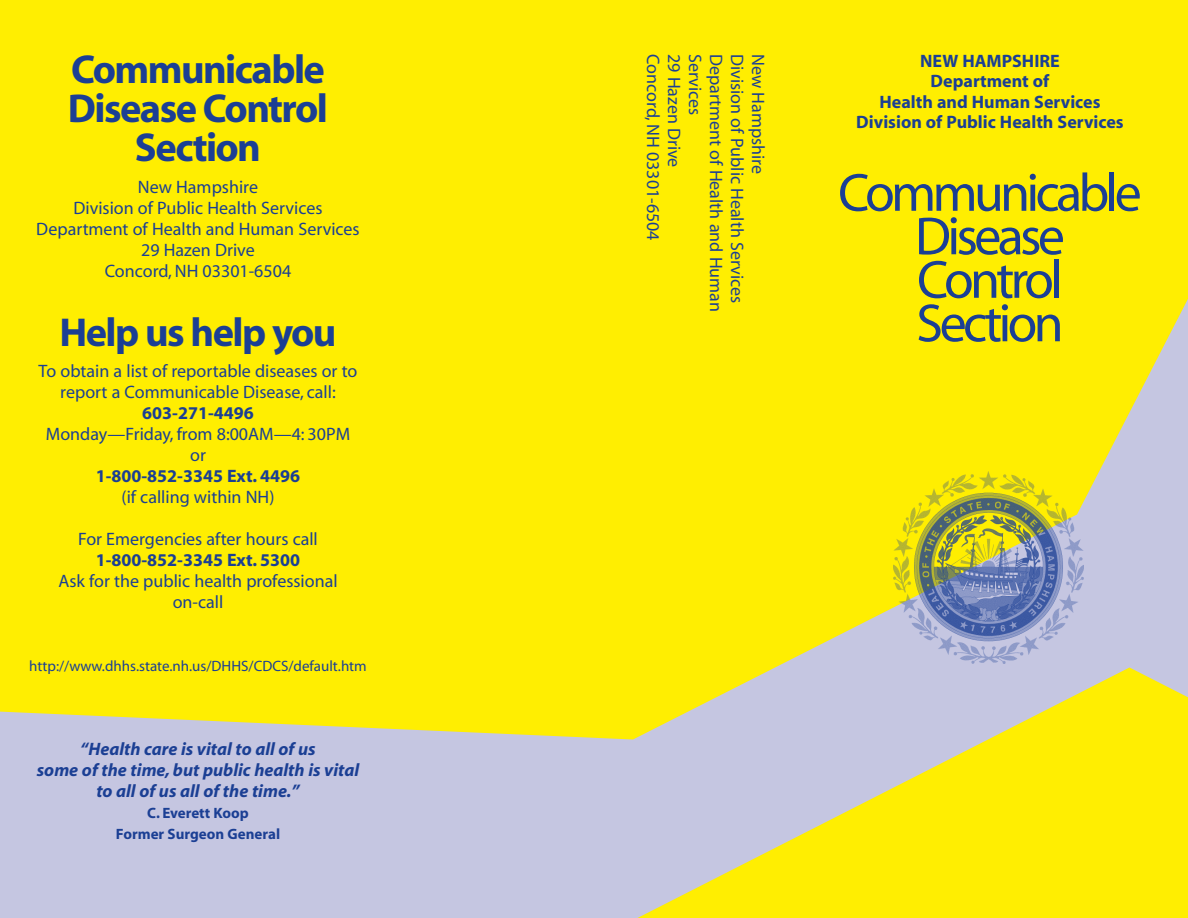
<style>
.page{position:relative;width:1188px;height:918px;background:#fff}
.page>*{position:absolute;margin:0;border:0;box-sizing:border-box;transform-origin:0 0}
.t1{font:54px/43.5px "Myriad";letter-spacing:-.065em;color:#1b3f94;text-align:center}
.t2{font:700 40.5px/39px "Myriad";letter-spacing:-.04em;color:#1b3f94;text-align:center}
.t3{font:18px/21px "Myriad";color:#1b3f94;text-align:center}
.t4{font:700 18px/20.4px "Myriad";color:#1b3f94;text-align:center}
.t5{font:italic 700 18px/21px "Myriad";color:#1b3f94;text-align:center}
.t6{font:15px "Myriad";color:#1b3f94}
.t7{font:700 15px/21px "Myriad";color:#1b3f94;text-align:center}
</style>
<div class="page">
<div style="left:0;top:740px;width:636px;height:178px;background:#c5c6e1"></div>
<div style="left:0;top:0;width:1188px;height:740px;background:#ffee01"></div>
<svg style="left:636px;top:668px;width:552px;height:250px;background:#e6dd5e"></svg>
<img style="left:893px;top:472px;width:190px;height:192px">
<h2 class="t2" style="left:68px;top:53px;width:262px">Communicable<br>Disease Control<br>Section</h2>
<p class="t3" style="left:36px;top:178px;width:325px">New Hampshire<br>Division of Public Health Services<br>Department of Health and Human Services<br>29 Hazen Drive<br>Concord, NH 03301-6504</p>
<h2 class="t2" style="left:59px;top:316px;width:279px">Help us help you</h2>
<p class="t3" style="left:39px;top:362px;width:320px">To obtain a list of reportable diseases or to report a Communicable Disease, call:</p>
<p class="t4" style="left:142px;top:405px;width:113px">603-271-4496</p>
<p class="t3" style="left:46px;top:425px;width:306px">Monday—Friday, from 8:00AM—4: 30PM or</p>
<p class="t4" style="left:96px;top:468px;width:206px">1-800-852-3345 Ext. 4496</p>
<p class="t3" style="left:122px;top:488px;width:154px">(if calling within NH)</p>
<p class="t3" style="left:78px;top:530px;width:241px">For Emergencies after hours call</p>
<p class="t4" style="left:96px;top:552px;width:206px">1-800-852-3345 Ext. 5300</p>
<p class="t3" style="left:58px;top:572px;width:281px">Ask for the public health professional on-call</p>
<p class="t6" style="left:29px;top:661px;width:339px">http://www.dhhs.state.nh.us/DHHS/CDCS/default.htm</p>
<p class="t5" style="left:37px;top:741px;width:324px">“Health care is vital to all of us<br>some of the time, but public health is vital to all of us all of the time.”</p>
<p class="t7" style="left:116px;top:804px;width:166px">C. Everett Koop<br>Former Surgeon General</p>
<p class="t3" style="left:767px;top:54px;width:259px;text-align:left;rotate:90deg">New Hampshire<br>Division of Public Health Services<br>Department of Health and Human<br>Services<br>29 Hazen Drive<br>Concord, NH 03301-6504</p>
<p class="t4" style="left:856px;top:52px;width:269px">NEW HAMPSHIRE<br>Department of<br>Health and Human Services<br>Division of Public Health Services</p>
<h1 class="t1" style="left:838px;top:176px;width:305px">Communicable<br>Disease<br>Control<br>Section</h1>
</div>
